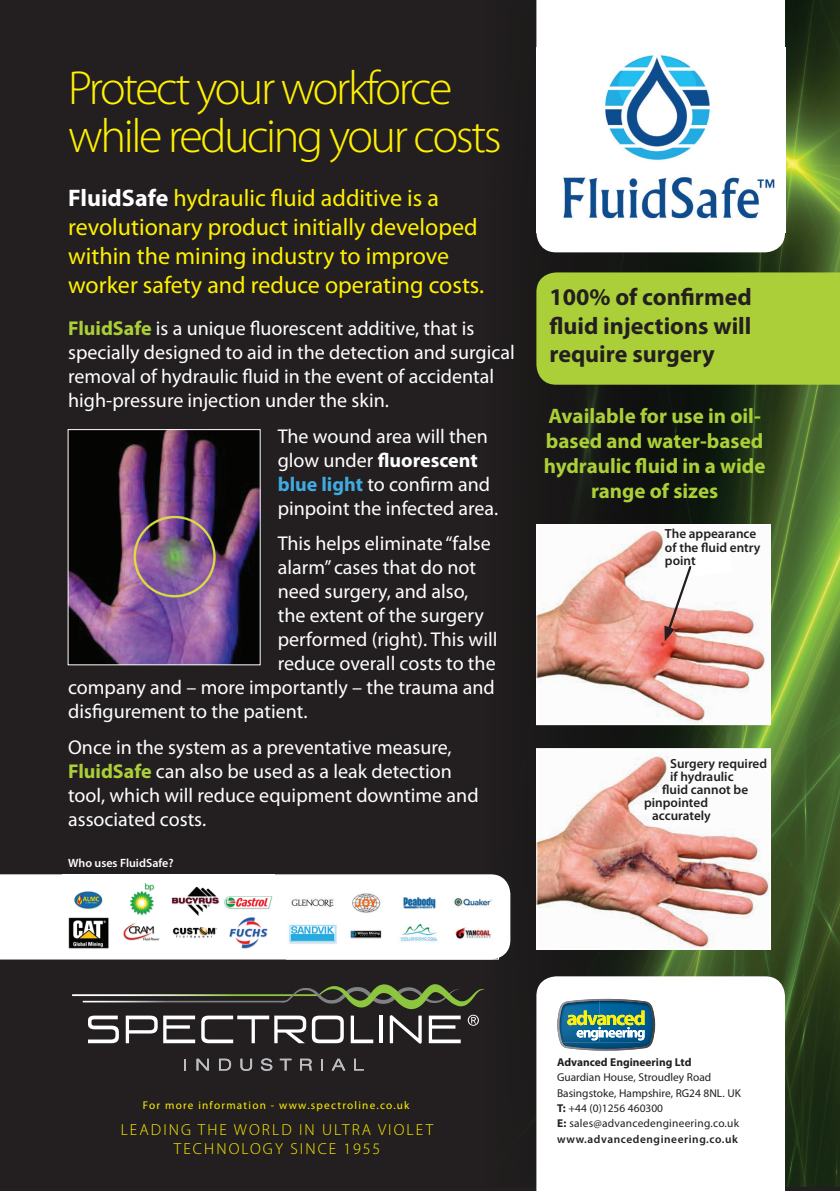
<style>
.page{position:relative;width:840px;height:1191px;background:#fff}
.page>*{position:absolute;margin:0;border:0;box-sizing:border-box;transform-origin:0 0}
.t1{font:300 48px/48px "Myriad Pro";letter-spacing:-.05em;color:#fff101}
.t2{font:24px/28.8px "Myriad Pro";color:#fff101}
.t3{font:700 24px/28.8px "Myriad Pro";color:#231f20;text-align:justify}
.t4{font:700 21px/25.2px "Myriad Pro";color:#abcf38;text-align:center}
.t5{font:20px/24px "Myriad Pro";color:#fff}
.t6{font:300 16px "Myriad Pro";letter-spacing:.13em;color:#fff101}
.t7{font:600 13.2px/13.2px "Myriad Pro";color:#231f20}
.t8{font:600 12px "Myriad Pro";color:#fff}
.t9{font:11.4px/15.4px "Myriad Pro";color:#231f20}
.t10{font:700 11.4px "Myriad Pro";color:#231f20}
.t11{font:11.2px "Myriad Pro";letter-spacing:.11em;color:#fff101}
.s1{font-weight:700;color:#fff}
.s2{font-weight:700;color:#abcf38}
.s3{font-weight:700}
.s4{font-weight:700;color:#3fabe1}
.s5{font-weight:600}
</style>
<div class="page">
<div style="left:0;top:0;width:839px;height:1191px;background:#231f20"></div>
<img style="left:484px;top:0;width:355px;height:1186px">
<div style="left:536px;top:976px;width:248px;height:215px;background:#fff"></div>
<div style="left:536px;top:0;width:248px;height:252px;background:#fff"></div>
<img style="left:536px;top:47px;width:248px;height:185px">
<div style="left:536px;top:272px;width:303px;height:113px;background:#abcf38"></div>
<div style="left:0;top:874px;width:510px;height:85px;background:#fff"></div>
<svg style="left:556px;top:999px;width:98px;height:51px;background:#55898e"></svg>
<img style="left:70px;top:431px;width:188px;height:232px">
<div style="left:68px;top:429px;width:192px;height:236px;border:1px solid #fff"></div>
<img style="left:62px;top:874px;width:212px;height:77px">
<img style="left:288px;top:893px;width:208px;height:58px">
<div style="left:286px;top:891px;width:212px;height:68px;border:1px solid #fff"></div>
<svg style="left:184px;top:1059px;width:2px;height:11px"></svg>
<svg style="left:196px;top:1058px;width:13px;height:12px"></svg>
<svg style="left:219px;top:1058px;width:12px;height:12px"></svg>
<svg style="left:240px;top:1058px;width:12px;height:12px"></svg>
<svg style="left:261px;top:1058px;width:11px;height:12px"></svg>
<svg style="left:280px;top:1058px;width:11px;height:12px"></svg>
<svg style="left:300px;top:1058px;width:12px;height:12px"></svg>
<svg style="left:321px;top:1059px;width:2px;height:11px"></svg>
<svg style="left:332px;top:1058px;width:13px;height:12px"></svg>
<svg style="left:354px;top:1058px;width:9px;height:12px"></svg>
<svg style="left:88px;top:1015px;width:31px;height:28px"></svg>
<svg style="left:126px;top:1015px;width:69px;height:28px"></svg>
<img style="left:83px;top:1000px;width:118px;height:2px">
<img style="left:72px;top:994px;width:129px;height:2px">
<svg style="left:201px;top:983px;width:284px;height:60px"></svg>
<img style="left:538px;top:526px;width:230px;height:197px">
<div style="left:536px;top:524px;width:234px;height:201px;border:1px solid #fff"></div>
<img style="left:538px;top:750px;width:230px;height:197px">
<div style="left:536px;top:748px;width:234px;height:201px;border:1px solid #fff"></div>
<svg style="left:664px;top:541px;width:69px;height:100px;background:#ecd8d5"></svg>
<h1 class="t1" style="left:68px;top:63px;width:435px">Protect your workforce while reducing your costs</h1>
<p class="t2" style="left:68px;top:183px;width:417px"><span class="s1">FluidSafe</span> hydraulic fluid additive is a revolutionary product initially developed within the mining industry to improve worker safety and reduce operating costs.</p>
<p class="t5" style="left:68px;top:316px;width:448px"><span class="s2">FluidSafe</span> is a unique fluorescent additive, that is specially designed to aid in the detection and surgical removal of hydraulic fluid in the event of accidental high-pressure injection under the skin.</p>
<p class="t5" style="left:277px;top:424px;width:222px">The wound area will then glow under <span class="s3">fluorescent </span><span class="s4">blue light</span> to confirm and pinpoint the infected area.</p>
<p class="t5" style="left:277px;top:531px;width:214px">This helps eliminate “false</p>
<p class="t5" style="left:277px;top:555px;width:200px">alarm” cases that do not</p>
<p class="t5" style="left:277px;top:579px;width:192px">need surgery, and also,</p>
<p class="t5" style="left:277px;top:603px;width:207px">the extent of the surgery</p>
<p class="t5" style="left:277px;top:627px;width:221px">performed (right). This will</p>
<p class="t5" style="left:277px;top:651px;width:219px">reduce overall costs to the</p>
<p class="t5" style="left:68px;top:675px;width:428px">company and – more importantly – the trauma and</p>
<p class="t5" style="left:68px;top:699px;width:241px">disfigurement to the patient.</p>
<p class="t5" style="left:68px;top:734px;width:412px">Once in the system as a preventative measure, <span class="s2">FluidSafe</span> can also be used as a leak detection tool, which will reduce equipment downtime and associated costs.</p>
<p class="t8" style="left:68px;top:855px;width:107px">Who uses FluidSafe?</p>
<p class="t3" style="left:549px;top:281px;width:204px">100% of confirmed fluid injections will require surgery</p>
<p class="t4" style="left:543px;top:402px;width:223px">Available for use in oil&shy;based and water-based hydraulic fluid in a wide range of sizes</p>
<p class="t7" style="left:664px;top:527px;width:97px">The appearance of the fluid entry point</p>
<p class="t7" style="left:669px;top:756px;width:98px">Surgery required</p>
<p class="t7" style="left:669px;top:769px;width:65px">if hydraulic</p>
<p class="t7" style="left:661px;top:782px;width:87px">fluid cannot be</p>
<p class="t7" style="left:643px;top:796px;width:65px">pinpointed</p>
<p class="t7" style="left:651px;top:809px;width:60px">accurately</p>
<p class="t11" style="left:143px;top:1098px;width:268px">For more information - www.spectroline.co.uk</p>
<p class="t6" style="left:121px;top:1120px;width:224px">LEADING THE WORLD In ultra</p>
<p class="t6" style="left:378px;top:1120px;width:20px">violet</p>
<p class="t6" style="left:174px;top:1139px;width:43px">technolog</p>
<p class="t6" style="left:275px;top:1139px;width:106px">y since 1955</p>
<p class="t10" style="left:557px;top:1054px;width:136px">Advanced Engineering Ltd</p>
<p class="t9" style="left:557px;top:1069px;width:185px">Guardian House, Stroudley Road<br>Basingstoke, Hampshire, RG24 8NL. UK<br><span class="s3">T:</span> +44 (0)1256 460300<br><span class="s3">E:</span> sales@advancedengineering.co.uk <span class="s5">www.advancedengineering.co.uk</span></p>
</div>
